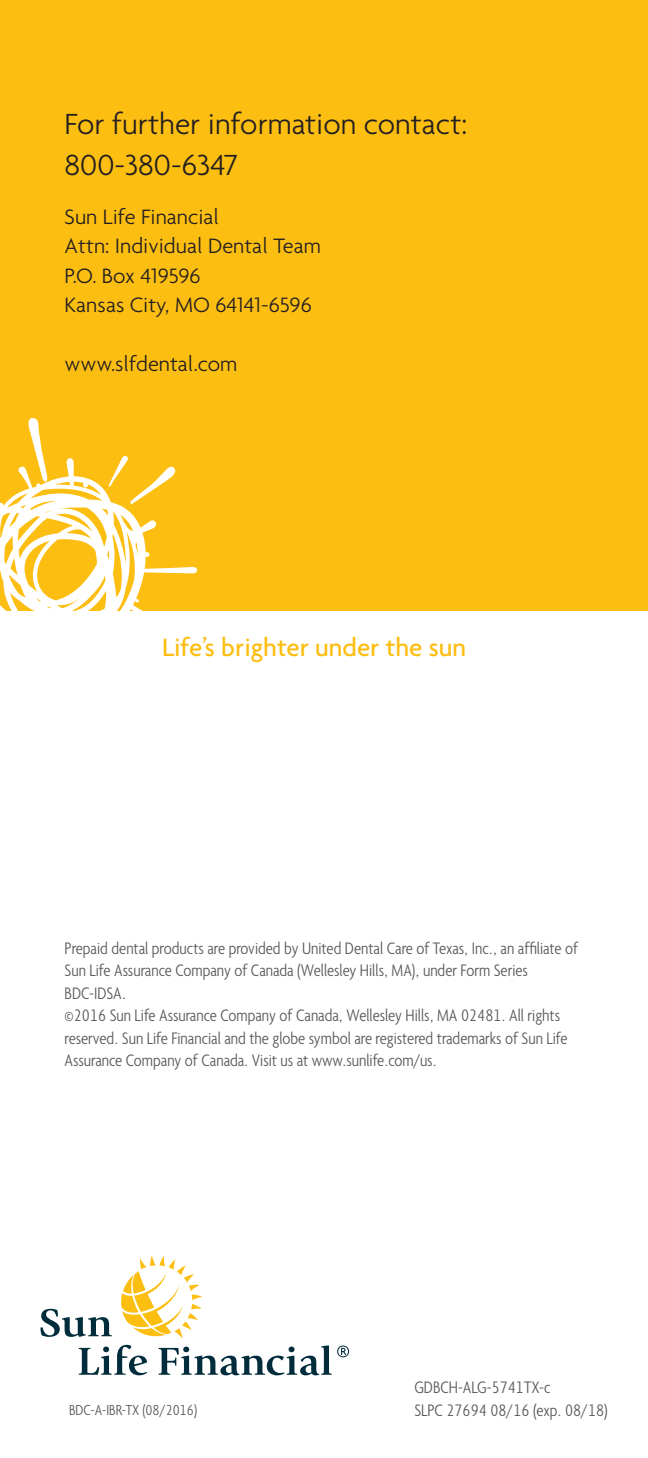
<style>
.page{position:relative;width:648px;height:1458px;background:#fff}
.page>*{position:absolute;margin:0;border:0;box-sizing:border-box;transform-origin:0 0}
.BodyText_AgendLight{font:300 31.5px/40.5px "Agenda";color:#231f20}
.BodyText_AgendLight-2{font:500 27px "Agenda";color:#fdbe12}
.BodyText_AgendLight-3{font:300 22.5px "Agenda";color:#231f20}
.DisclosureEBG_AgenLi{font:300 condensed 18px/22.5px "Agenda TF";color:#57585a}
.SLF_JOB_Codes{font:300 condensed 18px "Agenda TF";color:#57585a}
.t1{font:300 condensed 15.75px "Agenda TF";color:#57585a}
</style>
<div class="page">
<div style="left:0;top:0;width:648px;height:611px;background:#fdbe12"></div>
<svg style="left:0;top:418px;width:197px;height:193px"></svg>
<svg style="left:40px;top:1309px;width:72px;height:28px"></svg>
<svg style="left:79px;top:1345px;width:68px;height:30px"></svg>
<svg style="left:121px;top:1256px;width:81px;height:82px"></svg>
<svg style="left:159px;top:1345px;width:190px;height:30px"></svg>
<p class="BodyText_AgendLight" style="left:65px;top:103px;width:404px">For further information contact:<br>800-380-6347</p>
<p class="BodyText_AgendLight-3" style="left:65px;top:204px;width:156px">Sun Life Financial</p>
<p class="BodyText_AgendLight-3" style="left:65px;top:233px;width:258px">Attn: Individual Dental Team</p>
<p class="BodyText_AgendLight-3" style="left:65px;top:262px;width:138px">P.O. Box 419596</p>
<p class="BodyText_AgendLight-3" style="left:65px;top:291px;width:249px">Kansas City, MO 64141-6596</p>
<p class="BodyText_AgendLight-3" style="left:65px;top:351px;width:174px">www.slfdental.com</p>
<p class="BodyText_AgendLight-2" style="left:162px;top:631px;width:306px">Life’s brighter under the sun</p>
<p class="DisclosureEBG_AgenLi" style="left:65px;top:938px;width:515px">Prepaid dental products are provided by United Dental Care of Texas, Inc., an affiliate of Sun Life Assurance Company of Canada (Wellesley Hills, MA), under Form Series BDC-IDSA.<br>©2016 Sun Life Assurance Company of Canada, Wellesley Hills, MA 02481. All rights reserved. Sun Life Financial and the globe symbol are registered trademarks of Sun Life Assurance Company of Canada. Visit us at www.sunlife.com/us.</p>
<p class="t1" style="left:69px;top:1402px;width:130px">BDC-A-IBR-TX (08/2016)</p>
<p class="SLF_JOB_Codes" style="left:414px;top:1378px;width:138px">GDBCH-ALG-5741TX-c</p>
<p class="SLF_JOB_Codes" style="left:414px;top:1400px;width:195px">SLPC 27694 08/16 (exp. 08/18)</p>
</div>
